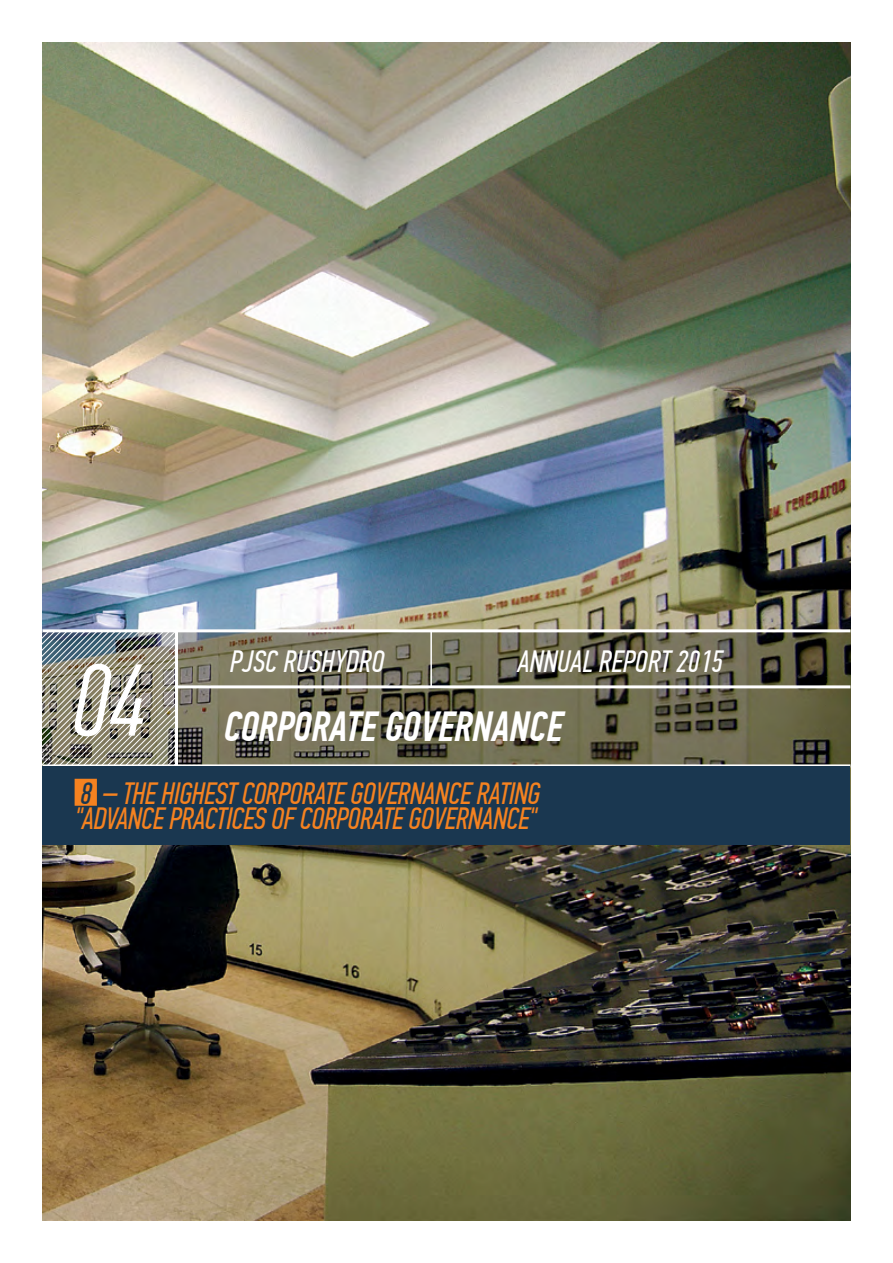
<style>
.page{position:relative;width:893px;height:1263px;background:#fff}
.page>*{position:absolute;margin:0;border:0;box-sizing:border-box;transform-origin:0 0}
.t1{font:italic 300 102.45px "PF Din Text Comp Pro";color:#fff}
.t2{font:italic 500 42px "PF Din Text Comp Pro";color:#fff}
.t3{font:italic 30.75px/25.7px "PF Din Text Comp Pro";letter-spacing:-.015em;color:#f58220}
.t4{font:italic 30.75px "PF Din Text Comp Pro";color:#fff}
.s1{color:#1a3750}
</style>
<div class="page">
<img style="left:43px;top:43px;width:807px;height:1177px">
<hr style="left:43px;top:764px;width:807px;height:3px;background:#fff">
<img style="left:43px;top:632px;width:132px;height:133px">
<hr style="left:175px;top:631px;width:3px;height:134px;background:#fff">
<hr style="left:430px;top:631px;width:2px;height:56px;background:#fff">
<hr style="left:43px;top:629px;width:807px;height:3px;background:#fff">
<hr style="left:178px;top:685px;width:672px;height:3px;background:#fff">
<div style="left:43px;top:766px;width:807px;height:78px;background:#1a3750"></div>
<div style="left:75px;top:779px;width:22px;height:27px;background:#f58220"></div>
<h1 class="t1" style="left:71px;top:642px;width:77px">04</h1>
<p class="t4" style="left:230px;top:644px;width:156px">PJSC RUSH YDRO</p>
<p class="t4" style="left:517px;top:644px;width:207px">ANNUAL REPORT 2015</p>
<h2 class="t2" style="left:224px;top:702px;width:36px">CORPORAT</h2>
<h2 class="t2" style="left:360px;top:702px;width:114px">E GOVERNAN</h2>
<h2 class="t2" style="left:529px;top:702px;width:35px">CE</h2>
<p class="t3" style="left:75px;top:780px;width:467px"><span class="s1">8</span> – THE HIGHEST CORPORATE GOVERNANCE RATING "ADVANCE PRACTICES OF CORPORATE GOVERNANCE"</p>
</div>
